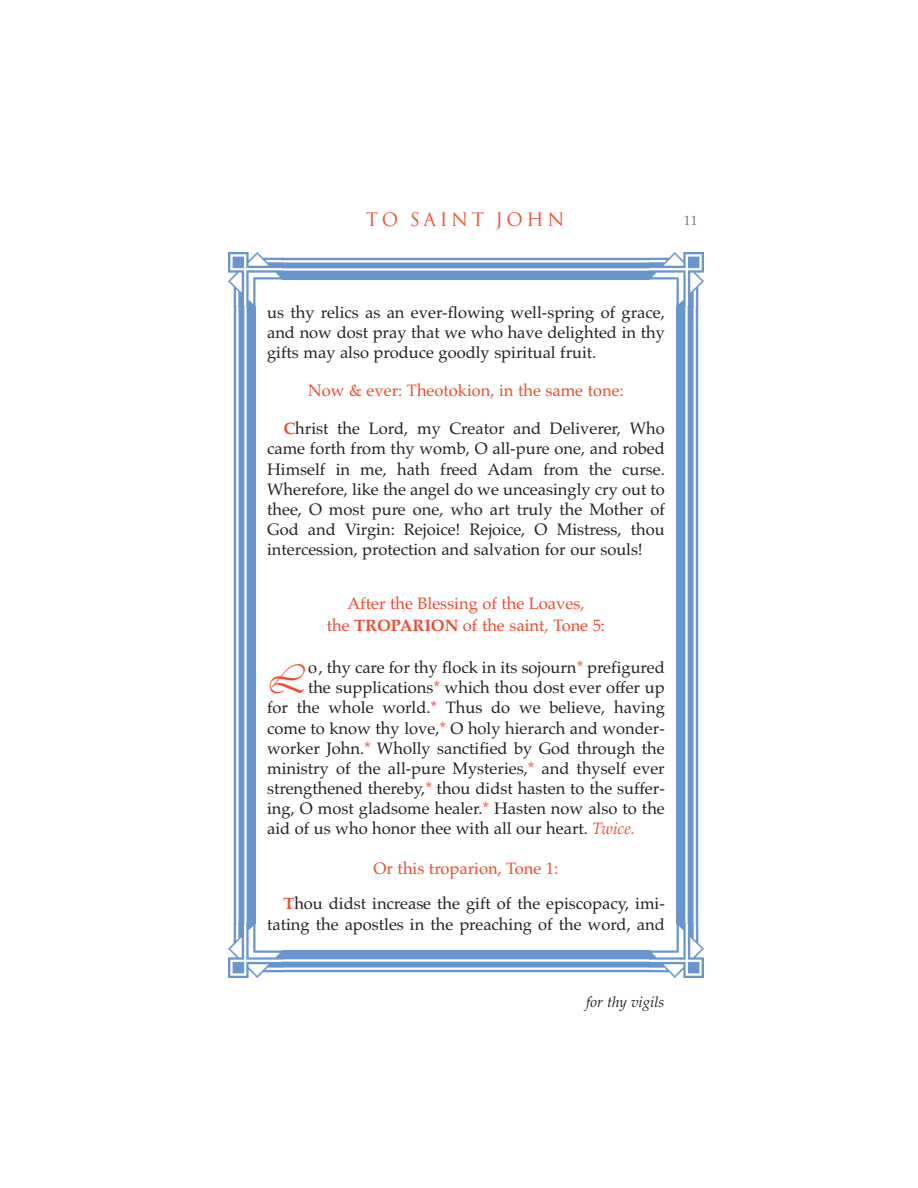
<style>
.page{position:relative;width:918px;height:1188px;background:#fff}
.page>*{position:absolute;margin:0;border:0;box-sizing:border-box;transform-origin:0 0}
.t1{font:41.25px "Vivaldii";color:#f0492e}
.t2{font:18px "Romul";letter-spacing:.195em;color:#f0492e}
.t3{font:16.5px/20.1px "Palatino";color:#231f20;text-align:justify}
.t4{font:16.5px/22.5px "Palatino";color:#f0492e;text-align:center}
.t5{font:italic 15px "Palatino";color:#231f20}
.t6{font:13.5px "Palatino";color:#608075}
.s1{font-weight:700;color:#f0492e}
.s2{font-weight:700}
.s3{color:#f0492e}
.s4{font-style:italic;color:#f0492e}
</style>
<div class="page">
<img style="left:228px;top:253px;width:54px;height:54px">
<img style="left:282px;top:257px;width:368px;height:23px">
<img style="left:650px;top:253px;width:54px;height:54px">
<img style="left:677px;top:307px;width:22px;height:616px">
<img style="left:650px;top:923px;width:54px;height:54px">
<img style="left:282px;top:950px;width:368px;height:23px">
<img style="left:228px;top:923px;width:54px;height:54px">
<img style="left:233px;top:307px;width:22px;height:616px">
<div style="left:266px;top:304px;width:400px;height:632px;background:#fff"></div>
<p class="t2" style="left:366px;top:213px;width:200px">TO SAINT JOHN</p>
<p class="t6" style="left:684px;top:215px;width:15px">11</p>
<p class="t3" style="left:267px;top:304px;width:399px">us thy relics as an ever-flowing well-spring of grace, and now dost pray that we who have delighted in thy gifts may also produce goodly spiritual fruit.</p>
<p class="t4" style="left:308px;top:381px;width:317px">Now &amp; ever: Theotokion, in the same tone:</p>
<p class="t3" style="left:267px;top:421px;width:399px;text-indent:16px"><span class="s1">C</span>hrist the Lord, my Creator and Deliverer, Who came forth from thy womb, O all-pure one, and robed Himself in me, hath freed Adam from the curse.<br>Wherefore, like the angel do we unceasingly cry out to thee, O most pure one, who art truly the Mother of God and Virgin: Rejoice! Rejoice, O Mistress, thou intercession, protection and salvation for our souls!</p>
<p class="t4" style="left:327px;top:594px;width:280px">After the Blessing of the Loaves,<br>the <span class="s2">TROPARION</span> of the saint, Tone 5:</p>
<h1 class="t1" style="left:267px;top:666px;width:39px">L</h1>
<p class="t3" style="left:308px;top:659px;width:358px">o, thy care for thy flock in its sojourn<span class="s3">*</span> prefigured</p>
<p class="t3" style="left:308px;top:680px;width:358px">the supplications<span class="s3">*</span> which thou dost ever offer up</p>
<p class="t3" style="left:267px;top:700px;width:399px">for the whole world.<span class="s3">*</span> Thus do we believe, having</p>
<p class="t3" style="left:267px;top:720px;width:399px">come to know thy love,<span class="s3">*</span> O holy hierarch and wonder-</p>
<p class="t3" style="left:267px;top:740px;width:399px">worker John.<span class="s3">*</span> Wholly sanctified by God through the</p>
<p class="t3" style="left:267px;top:760px;width:399px">ministry of the all-pure Mysteries,<span class="s3">*</span> and thyself ever</p>
<p class="t3" style="left:267px;top:780px;width:399px">strengthened thereby,<span class="s3">*</span> thou didst hasten to the suffer-</p>
<p class="t3" style="left:267px;top:800px;width:399px">ing, O most gladsome healer.<span class="s3">*</span> Hasten now also to the</p>
<p class="t3" style="left:267px;top:820px;width:369px">aid of us who honor thee with all our heart. <span class="s4">Twice.</span></p>
<p class="t3" style="left:283px;top:853px;width:383px;line-height:35.1px;text-indent:90px"><span class="s3">Or this troparion, Tone 1:<br></span><span class="s1">T</span>hou didst increase the gift of the episcopacy, imi-</p>
<p class="t3" style="left:267px;top:916px;width:399px">tating the apostles in the preaching of the word, and</p>
<p class="t5" style="left:586px;top:996px;width:80px">for thy vigils</p>
</div>
